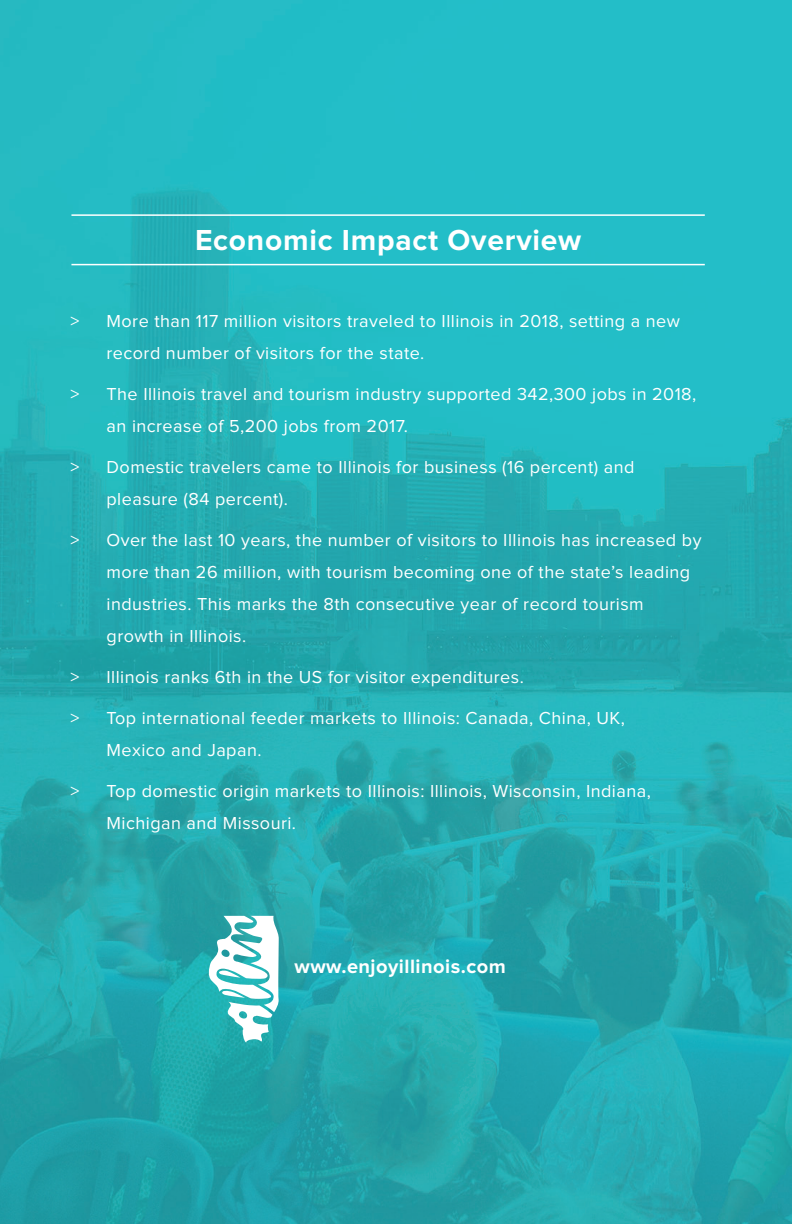
<style>
.page{position:relative;width:792px;height:1224px;background:#fff}
.page>*{position:absolute;margin:0;border:0;box-sizing:border-box;transform-origin:0 0}
.t1{font:700 30px "Proxima Nova";letter-spacing:.025em;color:#fff}
.t2{font:700 20px "Proxima Nova";letter-spacing:.025em;color:#fff}
.t3{font:18px/32px "Proxima Nova";letter-spacing:.025em;color:#fff}
</style>
<div class="page">
<img style="left:0;top:0;width:726px;height:679px">
<img style="left:726px;top:0;width:66px;height:1224px">
<img style="left:0;top:679px;width:727px;height:545px">
<hr style="left:71px;top:264px;width:634px;height:1px;background:#fff">
<hr style="left:71px;top:214px;width:634px;height:2px;background:#fff">
<svg style="left:207px;top:916px;width:72px;height:127px"></svg>
<h1 class="t1" style="left:195px;top:226px;width:388px">Economic Impact Overview</h1>
<p class="t3" style="left:107px;top:305px;width:575px;text-indent:-36px">&gt; More than 117 million visitors traveled to Illinois in 2018, setting a new record number of visitors for the state.</p>
<p class="t3" style="left:107px;top:378px;width:591px;text-indent:-36px">&gt; The Illinois travel and tourism industry supported 342,300 jobs in 2018, an increase of 5,200 jobs from 2017.</p>
<p class="t3" style="left:107px;top:451px;width:529px;text-indent:-36px">&gt; Domestic travelers came to Illinois for business (16 percent) and pleasure (84 percent).</p>
<p class="t3" style="left:107px;top:524px;width:596px;text-indent:-36px">&gt; Over the last 10 years, the number of visitors to Illinois has increased by more than 26 million, with tourism becoming one of the state’s leading industries. This marks the 8th consecutive year of record tourism growth in Illinois.</p>
<p class="t3" style="left:71px;top:661px;width:455px">&gt; Illinois ranks 6th in the US for visitor expenditures.</p>
<p class="t3" style="left:107px;top:702px;width:520px;text-indent:-36px">&gt; Top international feeder markets to Illinois: Canada, China, UK,<br>Mexico and Japan.</p>
<p class="t3" style="left:107px;top:775px;width:546px;text-indent:-36px">&gt; Top domestic origin markets to Illinois: Illinois, Wisconsin, Indiana,<br>Michigan and Missouri.</p>
<p class="t2" style="left:294px;top:957px;width:213px">www.enjoyillinois.com</p>
</div>
